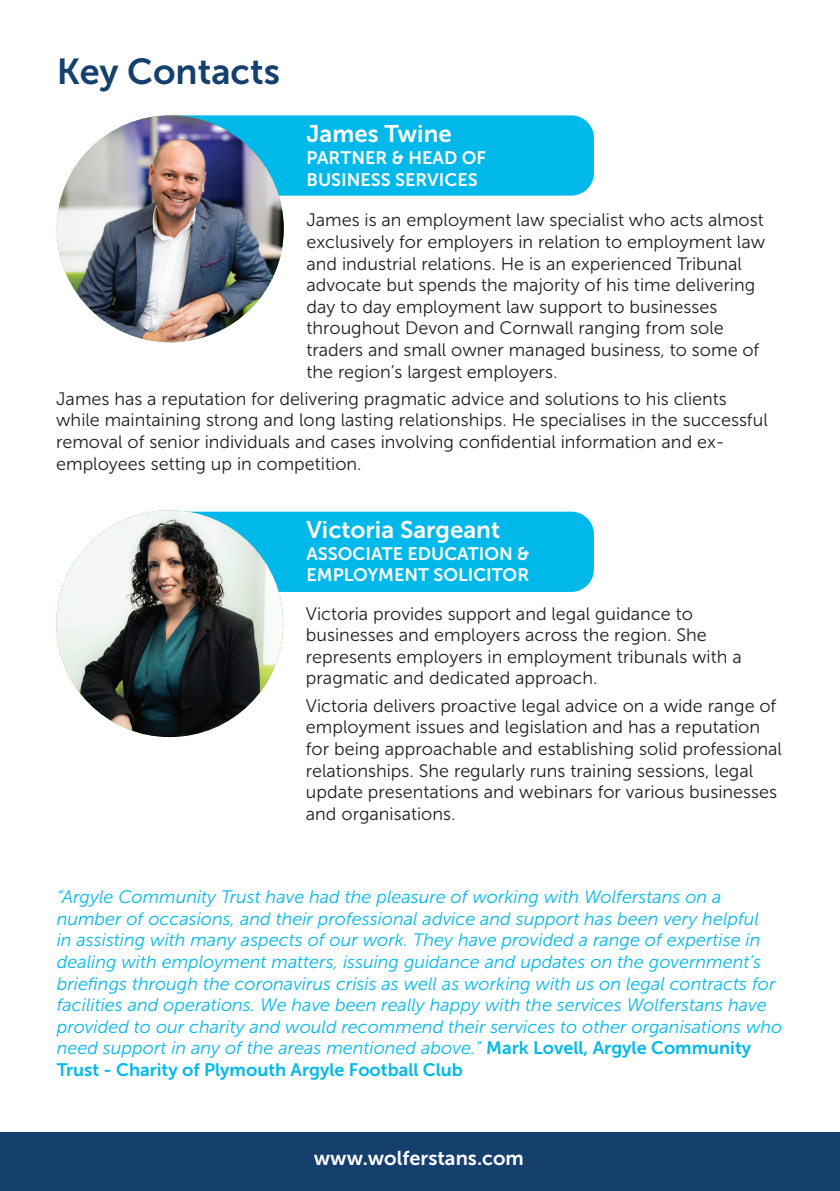
<style>
.page{position:relative;width:840px;height:1191px;background:#fff}
.page>*{position:absolute;margin:0;border:0;box-sizing:border-box;transform-origin:0 0}
.t1{font:36px "Museo Sans 700";color:#15406d}
.t2{font:24px "Museo Sans 700";color:#fff}
.t3{font:20px "Museo Sans 700";color:#fff}
.t4{font:18px/21.6px "Museo Sans 300";color:#231f20}
.t5{font:italic 18px/21.6px "Museo Sans 300";color:#00b9ea}
.t6{font:18px/21.6px "Museo Sans 700";color:#fff}
.t7{font:18px "Museo Sans 700";color:#00b9ea}
.s1{font-family:"Museo Sans 700";font-style:normal}
</style>
<div class="page">
<div style="left:0;top:1132px;width:839px;height:59px;background:#15406d"></div>
<div style="left:153px;top:511px;width:440px;height:81px;background:#00b9ea;border-radius:23px"></div>
<div style="left:153px;top:115px;width:440px;height:81px;background:#00b9ea;border-radius:23px"></div>
<img style="left:57px;top:115px;width:226px;height:227px;border-radius:113px">
<img style="left:56px;top:510px;width:227px;height:227px;border-radius:113px">
<h1 class="t1" style="left:57px;top:51px;width:225px">Key Contacts</h1>
<h2 class="t2" style="left:306px;top:121px;width:147px">James Twine</h2>
<p class="t6" style="left:306px;top:147px;width:181px">PARTNER &amp; HEAD OF<br>BUSINESS SERVICES</p>
<p class="t4" style="left:306px;top:209px;width:460px">James is an employment law specialist who acts almost exclusively for employers in relation to employment law and industrial relations. He is an experienced Tribunal advocate but spends the majority of his time delivering day to day employment law support to businesses throughout Devon and Cornwall ranging from sole traders and small owner managed business, to some of the region’s largest employers.</p>
<p class="t4" style="left:56px;top:388px;width:712px">James has a reputation for delivering pragmatic advice and solutions to his clients while maintaining strong and long lasting relationships. He specialises in the successful removal of senior individuals and cases involving confidential information and ex&shy;employees setting up in competition.</p>
<h2 class="t2" style="left:306px;top:516px;width:195px">Victoria Sargeant</h2>
<p class="t6" style="left:306px;top:542px;width:224px">ASSOCIATE EDUCATION &amp;<br>EMPLOYMENT SOLICITOR</p>
<p class="t4" style="left:306px;top:603px;width:437px">Victoria provides support and legal guidance to businesses and employers across the region. She represents employers in employment tribunals with a pragmatic and dedicated approach.</p>
<p class="t4" style="left:306px;top:695px;width:477px">Victoria delivers proactive legal advice on a wide range of employment issues and legislation and has a reputation for being approachable and establishing solid professional relationships. She regularly runs training sessions, legal update presentations and webinars for various businesses and organisations.</p>
<p class="t5" style="left:57px;top:886px;width:726px">“Argyle Community Trust have had the pleasure of working with Wolferstans on a number of occasions, and their professional advice and support has been very helpful<br>in assisting with many aspects of our work. They have provided a range of expertise in dealing with employment matters, issuing guidance and updates on the government’s briefings through the coronavirus crisis as well as working with us on legal contracts for facilities and operations. We have been really happy with the services Wolferstans have provided to our charity and would recommend their services to other organisations who need support in any of the areas mentioned above.” <span class="s1">Mark Lovell, Argyle Community</span></p>
<p class="t7" style="left:57px;top:1059px;width:407px">Trust - Charity of Plymouth Argyle Football Club</p>
<p class="t3" style="left:314px;top:1147px;width:211px">www.wolferstans.com</p>
</div>
